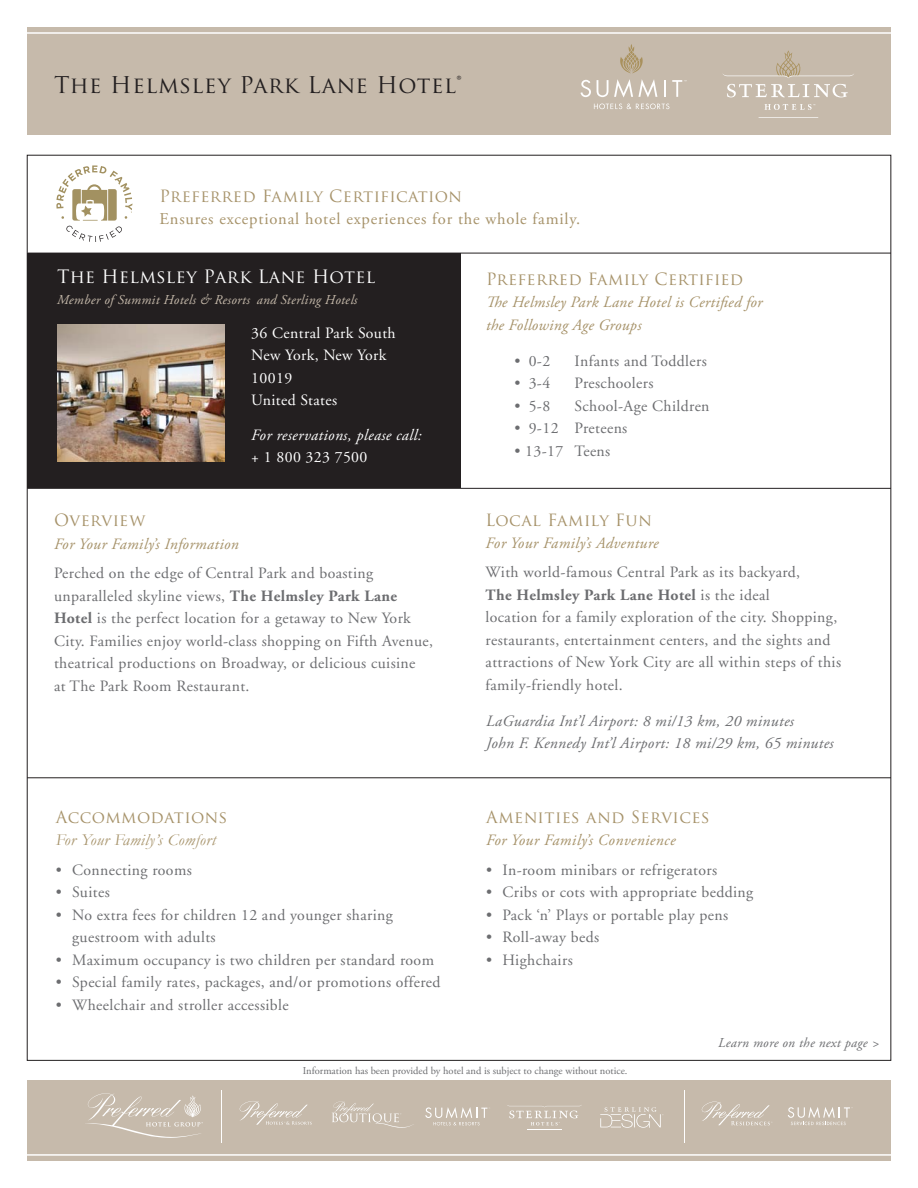
<style>
.page{position:relative;width:918px;height:1188px;background:#fff}
.page>*{position:absolute;margin:0;border:0;box-sizing:border-box;transform-origin:0 0}
.t1{font:22.5px "Trajan Pro";letter-spacing:.03em;color:#231f20}
.t2{font:18px "Trajan Pro";letter-spacing:.02em;color:#fff}
.t3{font:16.5px/22.5px "Adobe Garamond Pro";letter-spacing:.05em;color:#a69269}
.t4{font:16.5px "Trajan Pro";letter-spacing:.02em;color:#a69269}
.t5{font:italic 16.5px/22.5px "Garamond";letter-spacing:.03em;color:#a69269}
.t6{font:15.75px/22.5px "Adobe Garamond";letter-spacing:.025em;color:#6c6d70}
.t7{font:italic 15.75px/22.5px "Adobe Garamond Pro";letter-spacing:.02em;color:#a69269}
.t8{font:italic 15.75px "Adobe Garamond";letter-spacing:.025em;color:#6c6d70}
.t9{font:15.75px "Adobe Garamond Pro";letter-spacing:.025em;color:#6c6d70}
.t10{font:15.75px "Adobe Garamond";letter-spacing:.025em;color:#fff}
.t11{font:italic 15.75px "Adobe Garamond Pro";letter-spacing:.025em;color:#fff}
.t12{font:15.75px "Adobe Garamond Pro";letter-spacing:.025em;color:#fff}
.t13{font:italic 13.5px "Adobe Garamond Pro";letter-spacing:.025em;color:#c6baab}
.t14{font:italic 13.5px "Adobe Garamond Pro";letter-spacing:.025em;color:#6c6d70}
.t15{font:10.5px "Adobe Garamond Pro";color:#6c6d70}
.s1{font-family:"Trajan Pro"}
.s2{font-weight:700}
.s3{font-family:"Trajan Pro";font-style:normal}
</style>
<div class="page">
<div style="left:27px;top:253px;width:434px;height:235px;background:#231f20"></div>
<hr style="left:27px;top:253px;width:864px;height:1px;background:#231f20">
<div style="left:27px;top:1080px;width:864px;height:81px;background:#c6baab"></div>
<hr style="left:27px;top:488px;width:864px;height:1px;background:#231f20">
<img style="left:57px;top:324px;width:167px;height:138px">
<hr style="left:27px;top:1154px;width:865px;height:2px;background:#fff">
<div style="left:27px;top:27px;width:864px;height:108px;background:#c6baab"></div>
<hr style="left:27px;top:32px;width:865px;height:2px;background:#fff">
<hr style="left:27px;top:778px;width:864px;height:1px;background:#231f20">
<svg style="left:581px;top:80px;width:10px;height:17px"></svg>
<svg style="left:597px;top:44px;width:60px;height:53px"></svg>
<svg style="left:664px;top:80px;width:2px;height:17px"></svg>
<svg style="left:672px;top:80px;width:15px;height:17px"></svg>
<svg style="left:594px;top:104px;width:75px;height:5px"></svg>
<hr style="left:221px;top:1090px;width:1px;height:52px;background:#fff">
<svg style="left:86px;top:1093px;width:117px;height:45px"></svg>
<hr style="left:527px;top:1130px;width:34px;height:1px;background:#fff">
<svg style="left:507px;top:1105px;width:75px;height:20px"></svg>
<hr style="left:684px;top:1090px;width:1px;height:52px;background:#fff">
<svg style="left:788px;top:1107px;width:65px;height:18px"></svg>
<svg style="left:425px;top:1107px;width:65px;height:18px"></svg>
<svg style="left:332px;top:1101px;width:82px;height:27px"></svg>
<svg style="left:240px;top:1101px;width:72px;height:24px"></svg>
<svg style="left:702px;top:1102px;width:70px;height:23px"></svg>
<svg style="left:600px;top:1107px;width:63px;height:21px"></svg>
<svg style="left:56px;top:165px;width:76px;height:77px"></svg>
<svg style="left:727px;top:84px;width:121px;height:13px"></svg>
<hr style="left:759px;top:117px;width:59px;height:1px;background:#fff">
<svg style="left:765px;top:104px;width:50px;height:6px"></svg>
<svg style="left:723px;top:50px;width:131px;height:28px"></svg>
<p class="t1" style="left:54px;top:70px;width:409px">The Helmsley Park Lane Hotel®</p>
<p class="t3" style="left:159px;top:186px;width:422px"><span class="s1">Preferred Family Certification<br></span>Ensures exceptional hotel experiences for the whole family.</p>
<p class="t2" style="left:57px;top:266px;width:320px">The Helmsley Park Lane Hotel</p>
<p class="t13" style="left:57px;top:292px;width:302px">Member of Summit Hotels &amp; Resorts and Sterling Hotels</p>
<p class="t10" style="left:251px;top:324px;width:146px">36 Central Park South</p>
<p class="t10" style="left:251px;top:347px;width:137px">New York, New York</p>
<p class="t10" style="left:251px;top:369px;width:42px">10019</p>
<p class="t10" style="left:251px;top:392px;width:87px">United States</p>
<p class="t11" style="left:251px;top:425px;width:172px">For reservations, please call:</p>
<p class="t12" style="left:251px;top:448px;width:118px">+ 1 800 323 7500</p>
<p class="t4" style="left:54px;top:510px;width:93px">Overview</p>
<p class="t7" style="left:54px;top:533px;width:186px">For Your Family’s Information</p>
<p class="t6" style="left:54px;top:562px;width:381px">Perched on the edge of Central Park and boasting unparalleled skyline views, <span class="s2">The Helmsley Park Lane Hotel</span> is the perfect location for a getaway to New York City. Families enjoy world-class shopping on Fifth Avenue, theatrical productions on Broadway, or delicious cuisine<br>at The Park Room Restaurant.</p>
<p class="t5" style="left:56px;top:806px;width:173px"><span class="s3">Accommodations<br></span>For Your Family’s Comfort</p>
<p class="t6" style="left:56px;top:859px;width:138px">• Connecting rooms</p>
<p class="t6" style="left:56px;top:881px;width:56px">• Suites</p>
<p class="t6" style="left:72px;top:904px;width:322px;text-indent:-16px">• No extra fees for children 12 and younger sharing guestroom with adults</p>
<p class="t6" style="left:56px;top:949px;width:380px">• Maximum occupancy is two children per standard room</p>
<p class="t6" style="left:56px;top:971px;width:386px">• Special family rates, packages, and/or promotions offered</p>
<p class="t6" style="left:56px;top:994px;width:234px">• Wheelchair and stroller accessible</p>
<p class="t4" style="left:486px;top:268px;width:259px">Preferred Family Certified</p>
<p class="t7" style="left:486px;top:291px;width:278px">The Helmsley Park Lane Hotel is Certified for the Following Age Groups</p>
<p class="t9" style="left:514px;top:351px;width:37px">• 0-2</p>
<p class="t9" style="left:575px;top:351px;width:134px">Infants and Toddlers</p>
<p class="t9" style="left:514px;top:374px;width:37px">• 3-4</p>
<p class="t9" style="left:575px;top:374px;width:81px">Preschoolers</p>
<p class="t9" style="left:514px;top:396px;width:37px">• 5-8</p>
<p class="t9" style="left:575px;top:396px;width:137px">School-Age Children</p>
<p class="t9" style="left:514px;top:419px;width:114px">• 9-12 Preteens</p>
<p class="t9" style="left:514px;top:441px;width:97px">• 13-17 Teens</p>
<p class="t4" style="left:486px;top:509px;width:168px">Local Family Fun</p>
<p class="t7" style="left:486px;top:532px;width:175px">For Your Family’s Adventure</p>
<p class="t6" style="left:486px;top:562px;width:357px">With world-famous Central Park as its backyard,<br><span class="s2">The Helmsley Park Lane Hotel</span> is the ideal<br>location for a family exploration of the city. Shopping, restaurants, entertainment centers, and the sights and attractions of New York City are all within steps of this family-friendly hotel.</p>
<p class="t8" style="left:486px;top:712px;width:309px">LaGuardia Int’l Airport: 8 mi/13 km, 20 minutes</p>
<p class="t8" style="left:486px;top:735px;width:349px">John F. Kennedy Int’l Airport: 18 mi/29 km, 65 minutes</p>
<p class="t4" style="left:486px;top:806px;width:225px">Amenities and Services</p>
<p class="t7" style="left:486px;top:830px;width:191px">For Your Family’s Convenience</p>
<p class="t6" style="left:486px;top:859px;width:233px">• In-room minibars or refrigerators</p>
<p class="t6" style="left:486px;top:881px;width:269px">• Cribs or cots with appropriate bedding</p>
<p class="t6" style="left:486px;top:904px;width:244px">• Pack ‘n’ Plays or portable play pens</p>
<p class="t6" style="left:486px;top:926px;width:115px">• Roll-away beds</p>
<p class="t6" style="left:486px;top:949px;width:88px">• Highchairs</p>
<p class="t14" style="left:718px;top:1035px;width:163px">Learn more on the next page &gt;</p>
<p class="t15" style="left:303px;top:1064px;width:326px">Information has been provided by hotel and is subject to change without notice.</p>
</div>
